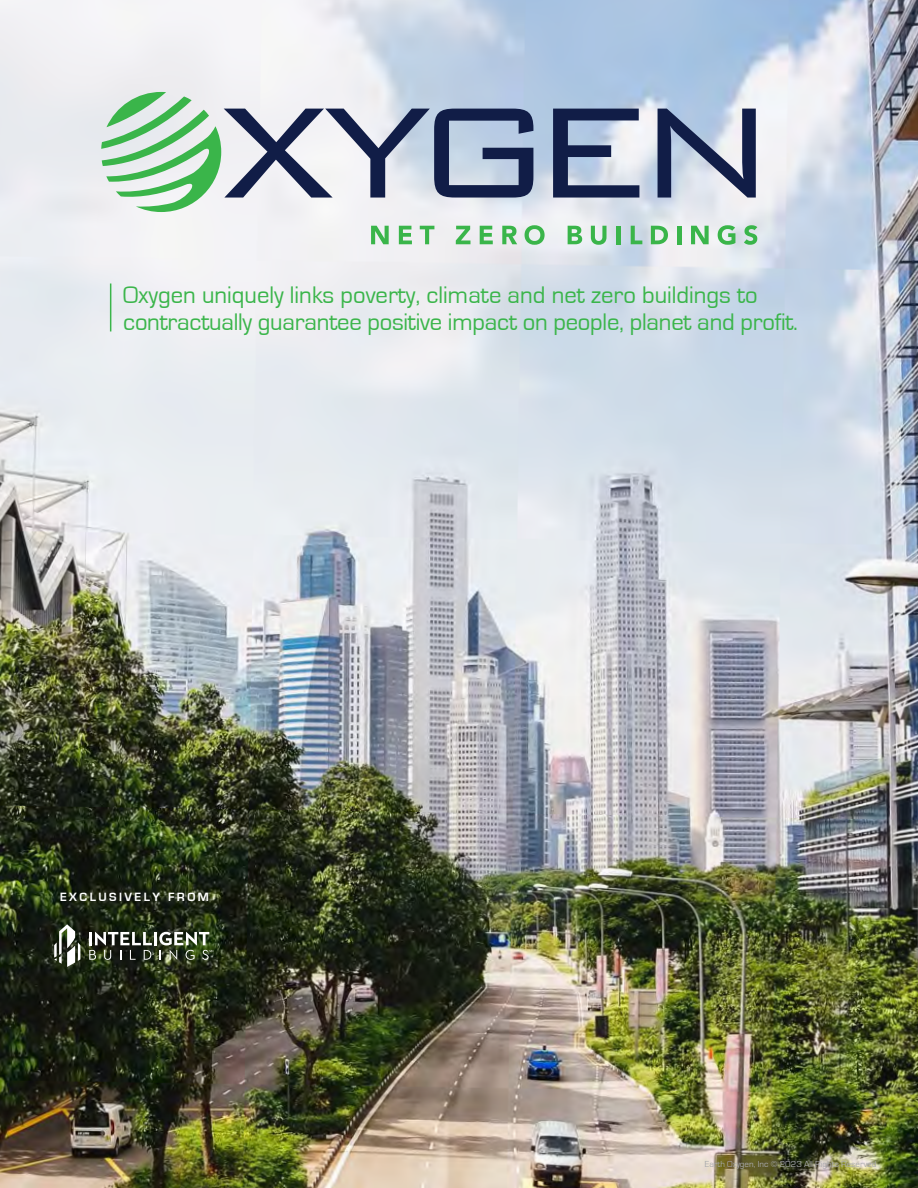
<style>
.page{position:relative;width:918px;height:1188px;background:#fff}
.page>*{position:absolute;margin:0;border:0;box-sizing:border-box;transform-origin:0 0}
.t1{font:24.75px/27.8px "Eurostile";letter-spacing:-.01em;color:#3ab54a}
.t2{font:700 12.3px "Eurostile";letter-spacing:.2em;color:#fff}
.t3{font:9px "Eurostile";color:#a8a9ad}
</style>
<div class="page">
<img style="left:0;top:0;width:918px;height:1188px">
<svg style="left:553px;top:109px;width:86px;height:89px;background:#79849f"></svg>
<svg style="left:658px;top:109px;width:98px;height:89px;background:#838ea7"></svg>
<svg style="left:371px;top:226px;width:18px;height:18px"></svg>
<svg style="left:399px;top:226px;width:13px;height:18px"></svg>
<svg style="left:420px;top:226px;width:14px;height:18px"></svg>
<svg style="left:456px;top:226px;width:14px;height:18px"></svg>
<svg style="left:480px;top:226px;width:13px;height:18px"></svg>
<svg style="left:502px;top:226px;width:15px;height:18px"></svg>
<svg style="left:525px;top:225px;width:20px;height:20px"></svg>
<svg style="left:568px;top:226px;width:14px;height:18px"></svg>
<svg style="left:591px;top:226px;width:16px;height:19px"></svg>
<div style="left:616px;top:226px;width:5px;height:18px;background:#3ab54a"></div>
<svg style="left:631px;top:226px;width:11px;height:18px"></svg>
<svg style="left:651px;top:226px;width:17px;height:18px"></svg>
<hr style="left:677px;top:226px;width:4px;height:18px;background:#3ab54a">
<svg style="left:691px;top:226px;width:18px;height:18px"></svg>
<svg style="left:718px;top:225px;width:17px;height:20px"></svg>
<svg style="left:744px;top:225px;width:13px;height:20px"></svg>
<svg style="left:101px;top:92px;width:432px;height:120px"></svg>
<hr style="left:110px;top:284px;width:1px;height:47px;background:#3ab54a">
<svg style="left:54px;top:924px;width:26px;height:43px"></svg>
<svg style="left:89px;top:932px;width:124px;height:28px"></svg>
<p class="t1" style="left:123px;top:281px;width:676px">Oxygen uniquely links poverty, climate and net zero buildings to contractually guarantee positive impact on people, planet and profit.</p>
<p class="t2" style="left:60px;top:891px;width:150px">EXCLUSIVELY FROM</p>
<p class="t3" style="left:705px;top:1159px;width:173px">Earth Oxygen, Inc © 2023 All Rights Reserved</p>
</div>
